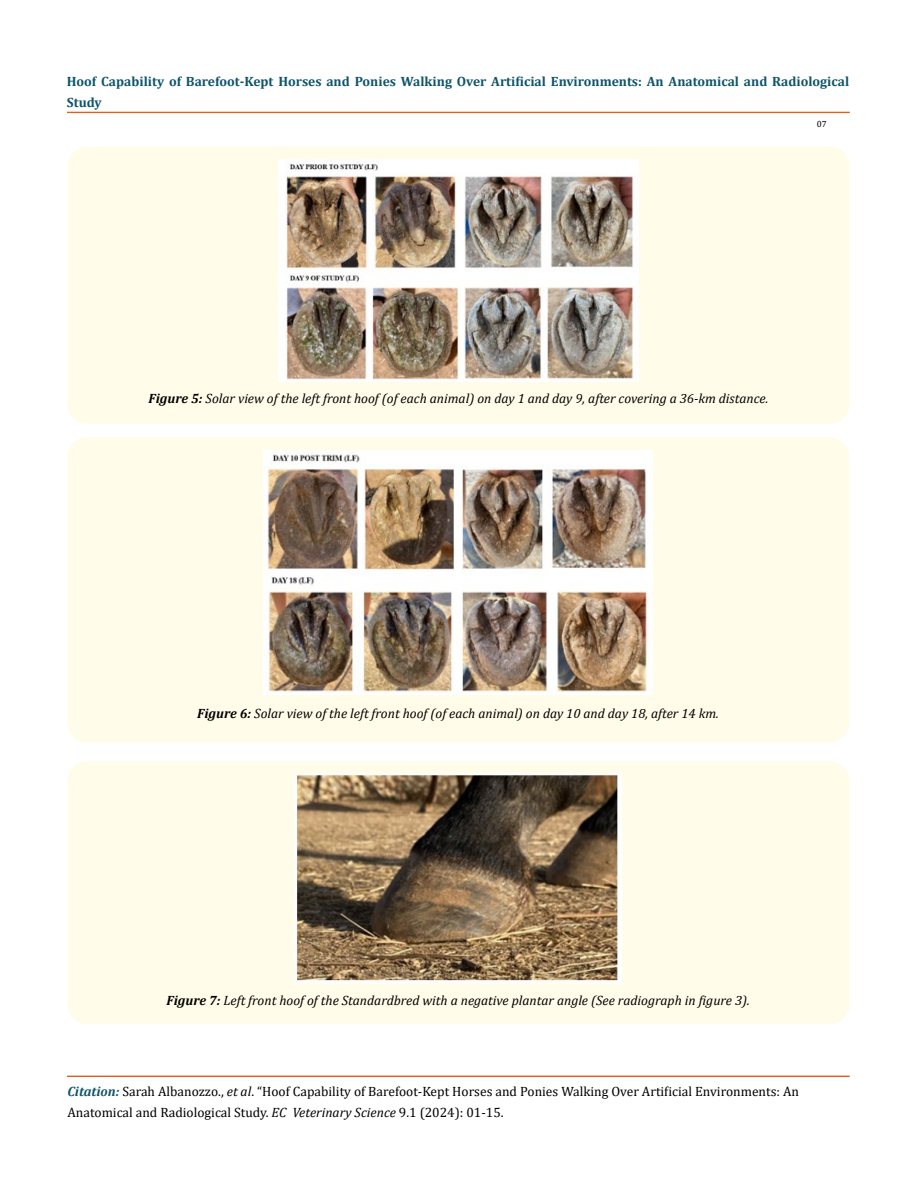
<style>
.page{position:relative;width:917px;height:1188px;background:#fff}
.page>*{position:absolute;margin:0;border:0;box-sizing:border-box;transform-origin:0 0}
.t1{font:italic 13.5px "Cambria";color:#000}
.t2{font:13.5px/21px "Cambria";color:#000}
.t3{font:700 13.5px/21px "Cambria";color:#0e546a}
.t4{font:9px "Cambria";color:#000}
.s1{font-weight:700}
.s2{font-weight:700;font-style:italic;color:#0e546a}
.s3{font-style:italic}
</style>
<div class="page">
<div style="left:67px;top:112px;width:782px;height:1px;border:1px solid #e05d1a"></div>
<div style="left:67px;top:1076px;width:782px;height:1px;border:1px solid #e05d1a"></div>
<div style="left:67px;top:147px;width:782px;height:277px;background:#fffde9;border-radius:19px"></div>
<img style="left:278px;top:159px;width:360px;height:222px">
<div style="left:67px;top:437px;width:782px;height:305px;background:#fffde9;border-radius:19px"></div>
<img style="left:263px;top:451px;width:389px;height:243px">
<div style="left:67px;top:761px;width:782px;height:263px;background:#fffde9;border-radius:19px"></div>
<img style="left:295px;top:773px;width:326px;height:210px">
<p class="t3" style="left:67px;top:71px;width:783px">Hoof Capability of Barefoot-Kept Horses and Ponies Walking Over Artificial Environments: An Anatomical and Radiological<br>Study</p>
<p class="t4" style="left:816px;top:118px;width:11px">07</p>
<p class="t1" style="left:149px;top:389px;width:621px"><span class="s1">Figure 5:</span> Solar view of the left front hoof (of each animal) on day 1 and day 9, after covering a 36-km distance.</p>
<p class="t1" style="left:197px;top:704px;width:523px"><span class="s1">Figure 6:</span> Solar view of the left front hoof (of each animal) on day 10 and day 18, after 14 km.</p>
<p class="t1" style="left:166px;top:991px;width:585px"><span class="s1">Figure 7:</span> Left front hoof of the Standardbred with a negative plantar angle (See radiograph in figure 3).</p>
<p class="t2" style="left:67px;top:1081px;width:733px"><span class="s2">Citation:</span> Sarah Albanozzo., <span class="s3">et al</span>. “Hoof Capability of Barefoot-Kept Horses and Ponies Walking Over Artificial Environments: An<br>Anatomical and Radiological Study. <span class="s3">EC Veterinary Science</span> 9.1 (2024): 01-15.</p>
</div>
